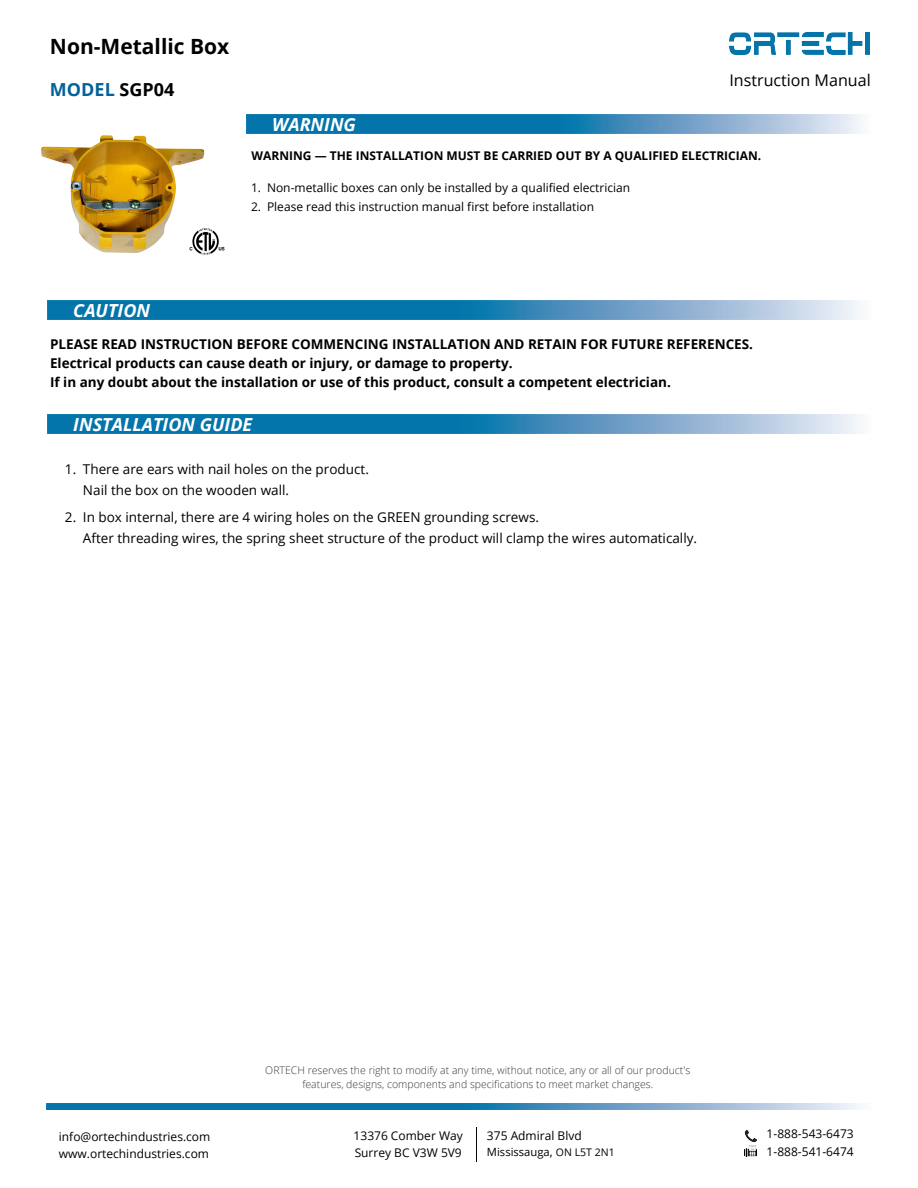
<style>
.page{position:relative;width:918px;height:1188px;background:#fff}
.page>*{position:absolute;margin:0;border:0;box-sizing:border-box;transform-origin:0 0}
.t1{font:700 21px "Open Sans";color:#000}
.t2{font:italic 700 18px "Open Sans";color:#fff}
.t3{font:700 18px "Open Sans";color:#04629a}
.t4{font:italic 700 18px "Open Sans";color:#fff}
.t5{font:16.05px "Open Sans";color:#000}
.t6{font:700 13.5px/18.9px "Open Sans";color:#000}
.t7{font:13.5px/20.2px "Open Sans";color:#000}
.t8{font:12px/18px "Open Sans";color:#000}
.t9{font:700 12px "Open Sans";color:#000}
.t10{font:11.25px "Open Sans";color:#000}
.t11{font:300 10.5px/14.7px "Open Sans";color:#393939;text-align:center}
.s1{color:#000}
.s2{font-size:12px}
.s3{font-size:10.5px}
</style>
<div class="page">
<img style="left:41px;top:135px;width:164px;height:118px">
<img style="left:246px;top:114px;width:615px;height:20px">
<img style="left:47px;top:414px;width:813px;height:20px">
<img style="left:729px;top:33px;width:141px;height:22px">
<svg style="left:744px;top:1130px;width:13px;height:27px"></svg>
<img style="left:46px;top:1103px;width:814px;height:6px">
<img style="left:476px;top:1128px;width:1px;height:34px">
<img style="left:47px;top:300px;width:813px;height:20px">
<img style="left:190px;top:228px;width:35px;height:27px">
<h1 class="t1" style="left:50px;top:32px;width:181px">Non-Metallic Box</h1>
<h2 class="t3" style="left:50px;top:77px;width:126px">MODEL <span class="s1">SGP</span><span class="s1">0</span><span class="s1">4</span></h2>
<h2 class="t2" style="left:272px;top:112px;width:85px">WARNING</h2>
<h3 class="t5" style="left:730px;top:69px;width:143px">Instruction Manual</h3>
<p class="t9" style="left:252px;top:147px;width:511px">WARNING — THE INSTALLATION MUST BE CARRIED OUT BY A QUALIFIED ELECTRICIAN.</p>
<p class="t8" style="left:251px;top:179px;width:381px">1. Non-metallic boxes can only be installed by a qualified electrician</p>
<p class="t8" style="left:251px;top:198px;width:345px">2. Please read this instruction manual first before installation</p>
<h2 class="t4" style="left:67px;top:296px;width:78px">CAUTION</h2>
<p class="t6" style="left:50px;top:334px;width:705px">PLEASE READ INSTRUCTION BEFORE COMMENCING INSTALLATION AND RETAIN FOR FUTURE REFERENCES.<br>Electrical products can cause death or injury, or damage to property.<br>If in any doubt about the installation or use of this product, consult a competent electrician.</p>
<h2 class="t2" style="left:73px;top:412px;width:181px">INSTALLATION GUIDE</h2>
<p class="t7" style="left:83px;top:459px;width:287px;text-indent:-18px">1. There are ears with nail holes on the product.<br>Nail the box on the wooden wall.</p>
<p class="t7" style="left:83px;top:507px;width:616px;text-indent:-18px">2. In box internal, there are 4 wiring holes on the GREEN grounding screws.<br>After threading wires, the spring sheet structure of the product will clamp the wires automatically.</p>
<p class="t11" style="left:265px;top:1062px;width:426px">ORTECH reserves the right to modify at any time, without notice, any or all of our product's features, designs, components and specifications to meet market changes.</p>
<p class="t8" style="left:354px;top:1126px;width:111px">13376 Comber Way<br>Surrey BC V3W 5V9</p>
<p class="t8" style="left:59px;top:1128px;width:153px;line-height:16.8px">info@ortechindustries.com www.ortechindustries.com</p>
<p class="t8" style="left:487px;top:1126px;width:96px">375 Admiral Blvd</p>
<p class="t10" style="left:487px;top:1145px;width:129px">Mississauga<span class="s2">,</span> <span class="s3">ON L5T 2N1</span></p>
<p class="t8" style="left:767px;top:1125px;width:89px">1-888-543-6473<br>1-888-541-6474</p>
</div>
